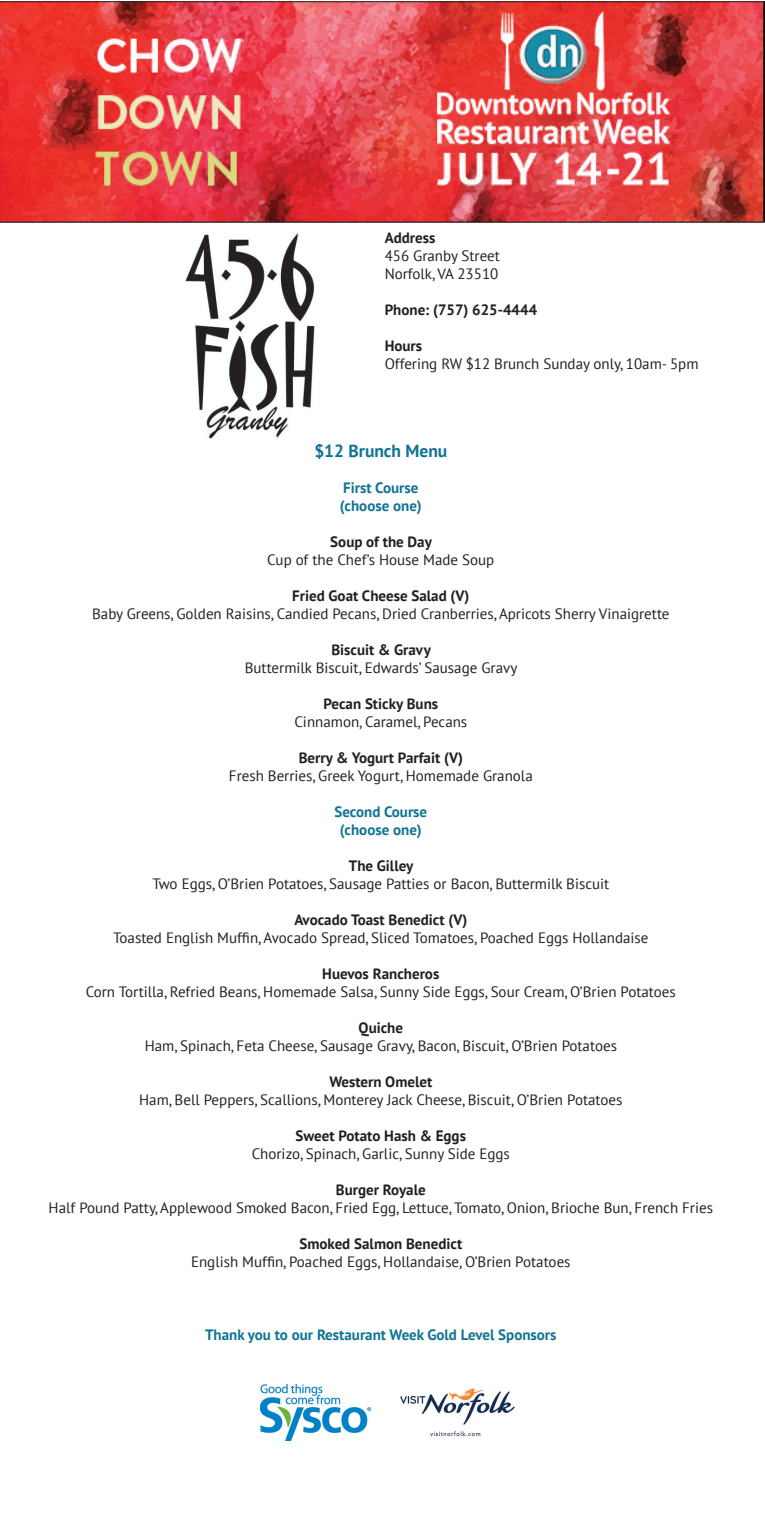
<style>
.page{position:relative;width:765px;height:1530px;background:#fff}
.page>*{position:absolute;margin:0;border:0;box-sizing:border-box;transform-origin:0 0}
.t1{font:700 17.5px "PT Sans";color:#117394}
.t2{font:15px/18px "PT Sans";color:#231f20}
.t3{font:700 15px "PT Sans";color:#231f20}
.t4{font:700 15px/18px "PT Sans";color:#117394}
</style>
<div class="page">
<img style="left:185px;top:233px;width:130px;height:206px">
<img style="left:0;top:1px;width:764px;height:222px">
<img style="left:260px;top:1385px;width:110px;height:55px">
<img style="left:400px;top:1388px;width:115px;height:49px">
<p class="t3" style="left:385px;top:228px;width:52px">Address</p>
<p class="t2" style="left:385px;top:246px;width:117px">456 Granby Street<br>Norfolk, VA 23510</p>
<p class="t3" style="left:385px;top:300px;width:154px">Phone: (757) 625-4444</p>
<p class="t3" style="left:385px;top:336px;width:39px">Hours</p>
<p class="t2" style="left:385px;top:354px;width:315px">Offering RW $12 Brunch Sunday only, 10am- 5pm</p>
<p class="t1" style="left:314px;top:439px;width:135px">$12 Brunch Menu</p>
<p class="t4" style="left:340px;top:478px;width:83px">First Course (choose one)</p>
<p class="t3" style="left:330px;top:532px;width:103px">Soup of the Day</p>
<p class="t2" style="left:267px;top:550px;width:229px">Cup of the Chef’s House Made Soup</p>
<p class="t3" style="left:292px;top:586px;width:179px">Fried Goat Cheese Salad (V)</p>
<p class="t2" style="left:92px;top:604px;width:579px">Baby Greens, Golden Raisins, Candied Pecans, Dried Cranberries, Apricots Sherry Vinaigrette</p>
<p class="t3" style="left:331px;top:640px;width:101px">Biscuit &amp; Gravy</p>
<p class="t2" style="left:245px;top:658px;width:274px">Buttermilk Biscuit, Edwards’ Sausage Gravy</p>
<p class="t3" style="left:324px;top:694px;width:116px">Pecan Sticky Buns</p>
<p class="t2" style="left:294px;top:712px;width:174px">Cinnamon, Caramel, Pecans</p>
<p class="t3" style="left:299px;top:748px;width:166px">Berry &amp; Yogurt Parfait (V)</p>
<p class="t2" style="left:229px;top:766px;width:305px">Fresh Berries, Greek Yogurt, Homemade Granola</p>
<p class="t4" style="left:334px;top:802px;width:94px;text-align:center">Second Course (choose one)</p>
<p class="t3" style="left:349px;top:856px;width:66px">The Gilley</p>
<p class="t2" style="left:152px;top:874px;width:458px">Two Eggs, O’Brien Potatoes, Sausage Patties or Bacon, Buttermilk Biscuit</p>
<p class="t3" style="left:294px;top:910px;width:174px">Avocado Toast Benedict (V)</p>
<p class="t2" style="left:113px;top:928px;width:537px">Toasted English Muffin, Avocado Spread, Sliced Tomatoes, Poached Eggs Hollandaise</p>
<p class="t3" style="left:322px;top:964px;width:119px">Huevos Rancheros</p>
<p class="t2" style="left:86px;top:982px;width:592px">Corn Tortilla, Refried Beans, Homemade Salsa, Sunny Side Eggs, Sour Cream, O’Brien Potatoes</p>
<p class="t3" style="left:359px;top:1018px;width:46px">Quiche</p>
<p class="t2" style="left:145px;top:1036px;width:474px">Ham, Spinach, Feta Cheese, Sausage Gravy, Bacon, Biscuit, O’Brien Potatoes</p>
<p class="t3" style="left:329px;top:1072px;width:104px">Western Omelet</p>
<p class="t2" style="left:139px;top:1090px;width:485px">Ham, Bell Peppers, Scallions, Monterey Jack Cheese, Biscuit, O’Brien Potatoes</p>
<p class="t3" style="left:296px;top:1126px;width:172px">Sweet Potato Hash &amp; Eggs</p>
<p class="t2" style="left:252px;top:1144px;width:260px">Chorizo, Spinach, Garlic, Sunny Side Eggs</p>
<p class="t3" style="left:336px;top:1180px;width:91px">Burger Royale</p>
<p class="t2" style="left:49px;top:1198px;width:666px">Half Pound Patty, Applewood Smoked Bacon, Fried Egg, Lettuce, Tomato, Onion, Brioche Bun, French Fries</p>
<p class="t3" style="left:299px;top:1234px;width:164px">Smoked Salmon Benedict</p>
<p class="t2" style="left:191px;top:1252px;width:381px">English Muffin, Poached Eggs, Hollandaise, O’Brien Potatoes</p>
<p class="t4" style="left:205px;top:1325px;width:353px">Thank you to our Restaurant Week Gold Level Sponsors</p>
</div>
